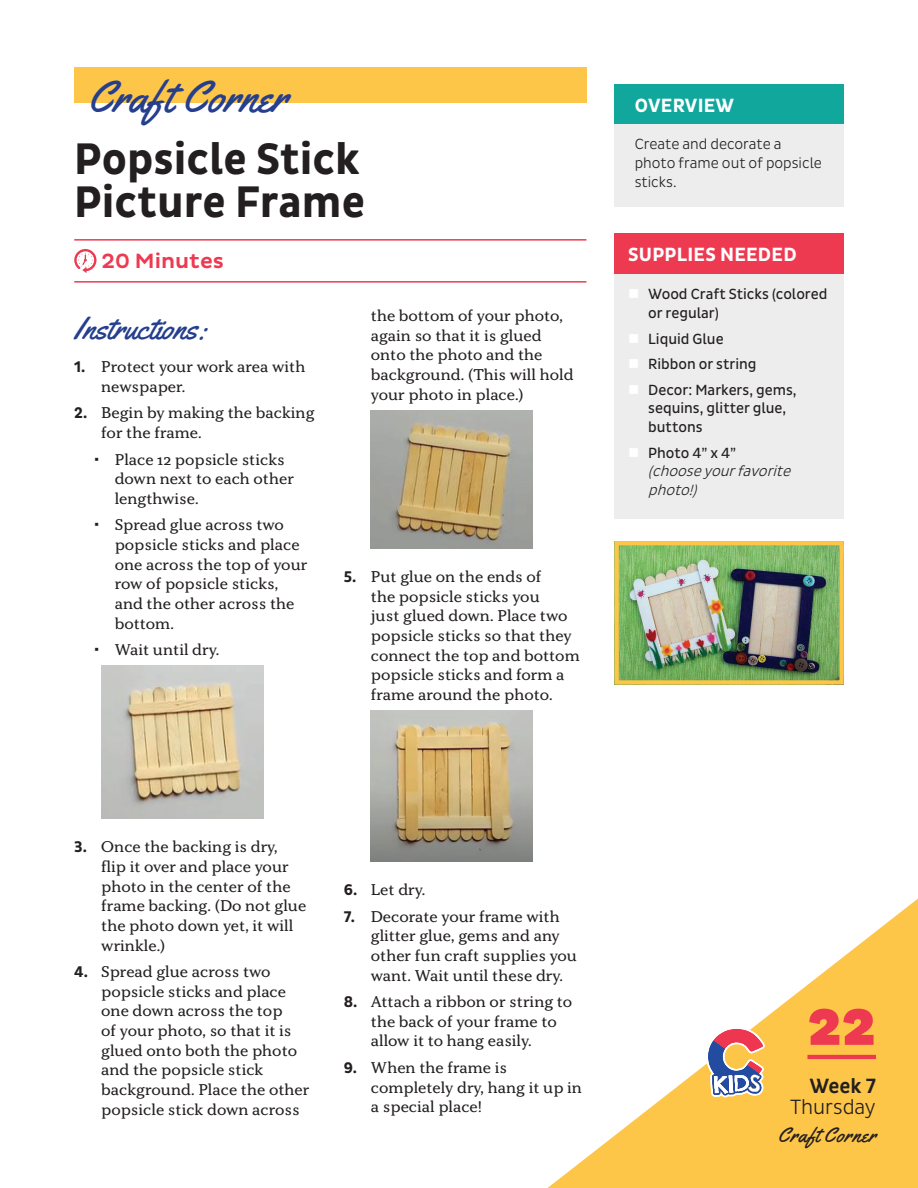
<style>
.page{position:relative;width:918px;height:1188px;background:#fff}
.page>*{position:absolute;margin:0;border:0;box-sizing:border-box;transform-origin:0 0}
.t1{font:900 52.5px "Pluto Sans";color:#ee3a51}
.t2{font:700 45px/43.5px "Pluto Sans Cond";color:#231f20}
.t3{font:45px "Yellowtail";color:#253f8e}
.t4{font:31.5px "Yellowtail";color:#253f8e}
.t5{font:21px "Yellowtail";letter-spacing:.03em;color:#231f20}
.t6{font:500 21px "Pluto Sans";color:#ee3a51}
.t7{font:300 21px "Pluto Sans Cond";letter-spacing:-.005em;color:#231f20}
.t8{font:500 21px "Pluto Sans Cond";color:#231f20}
.t9{font:700 19.5px "Pluto Sans Cond";letter-spacing:.015em;color:#fff}
.t10{font:15.75px/19.6px "Kopius";color:#231f20}
.t11{font:15px/18.8px "Pluto Sans Cond";color:#231f20}
.t12{font:300 15px/18.8px "Pluto Sans Cond";color:#231f20}
.t13{font:italic 300 15px/18.8px "Pluto Sans Cond";color:#231f20}
.s1{font-family:"Pluto Sans Cond";font-weight:700}
</style>
<div class="page">
<svg style="left:547px;top:898px;width:371px;height:290px"></svg>
<svg style="left:706px;top:1027px;width:59px;height:70px"></svg>
<hr style="left:807px;top:1055px;width:69px;height:4px;background:#ee3a51">
<div style="left:74px;top:68px;width:512px;height:35px;background:#fec648"></div>
<hr style="left:74px;top:239px;width:512px;height:2px;background:#ee3a51">
<hr style="left:74px;top:281px;width:512px;height:2px;background:#ee3a51">
<svg style="left:74px;top:249px;width:22px;height:24px"></svg>
<img style="left:101px;top:666px;width:162px;height:153px">
<img style="left:371px;top:410px;width:162px;height:139px">
<img style="left:371px;top:711px;width:162px;height:151px">
<div style="left:615px;top:84px;width:229px;height:41px;background:#12a79d"></div>
<div style="left:615px;top:125px;width:229px;height:82px;background:#ededee"></div>
<div style="left:615px;top:233px;width:229px;height:42px;background:#ee3a51"></div>
<div style="left:615px;top:275px;width:229px;height:67px;background:#ededee"></div>
<div style="left:615px;top:319px;width:229px;height:49px;background:#ededee"></div>
<div style="left:615px;top:344px;width:229px;height:49px;background:#ededee"></div>
<div style="left:615px;top:370px;width:229px;height:86px;background:#ededee"></div>
<div style="left:615px;top:433px;width:229px;height:86px;background:#ededee"></div>
<img style="left:620px;top:546px;width:219px;height:134px">
<div style="left:615px;top:541px;width:229px;height:144px;border:4px solid #fec648"></div>
<h2 class="t3" style="left:88px;top:68px;width:201px">Craft Corner</h2>
<h2 class="t2" style="left:74px;top:138px;width:292px">Popsicle Stick<br>Picture Frame</h2>
<h3 class="t6" style="left:102px;top:249px;width:124px">20 Minutes</h3>
<h3 class="t4" style="left:74px;top:309px;width:135px">Instructions:</h3>
<p class="t10" style="left:101px;top:357px;width:206px;text-indent:-27px"><span class="s1">1.</span> Protect your work area with newspaper.</p>
<p class="t10" style="left:101px;top:403px;width:215px;text-indent:-27px"><span class="s1">2.</span> Begin by making the backing for the frame.</p>
<p class="t10" style="left:115px;top:449px;width:181px">Place 12 popsicle sticks down next to each other lengthwise.</p>
<p class="t10" style="left:115px;top:515px;width:194px">Spread glue across two popsicle sticks and place one across the top of your row of popsicle sticks, and the other across the bottom.</p>
<p class="t10" style="left:115px;top:640px;width:106px">Wait until dry.</p>
<p class="t10" style="left:371px;top:306px;width:204px">the bottom of your photo, again so that it is glued onto the photo and the background. (This will hold your photo in place.)</p>
<p class="t10" style="left:371px;top:567px;width:210px;text-indent:-27px"><span class="s1">5.</span> Put glue on the ends of<br>the popsicle sticks you<br>just glued down. Place two popsicle sticks so that they connect the top and bottom popsicle sticks and form a frame around the photo.</p>
<p class="t9" style="left:635px;top:94px;width:101px">OVERVIEW</p>
<p class="t12" style="left:635px;top:135px;width:189px">Create and decorate a photo frame out of popsicle sticks.</p>
<p class="t9" style="left:628px;top:244px;width:170px">SUPPLIES NEEDED</p>
<p class="t11" style="left:648px;top:285px;width:181px">Wood Craft Sticks (colored or regular)</p>
<p class="t11" style="left:648px;top:326px;width:150px;line-height:25.5px">Liquid Glue<br>Ribbon or string<br>Decor: Markers, gems,</p>
<p class="t11" style="left:648px;top:399px;width:140px">sequins, glitter glue, buttons</p>
<p class="t11" style="left:648px;top:443px;width:89px">Photo 4” x 4”</p>
<p class="t13" style="left:648px;top:462px;width:148px">(chooseyourfavorite photo!)</p>
<p class="t10" style="left:101px;top:837px;width:207px;text-indent:-27px"><span class="s1">3.</span> Once the backing is dry, flip it over and place your photo in the center of the frame backing. (Do not glue the photo down yet, it will wrinkle.)</p>
<p class="t10" style="left:101px;top:962px;width:210px;text-indent:-27px"><span class="s1">4.</span> Spread glue across two popsicle sticks and place one down across the top<br>of your photo, so that it is glued onto both the photo and the popsicle stick background. Place the other popsicle stick down across</p>
<p class="t10" style="left:344px;top:880px;width:83px"><span class="s1">6.</span> Let dry.</p>
<p class="t10" style="left:371px;top:906px;width:208px;text-indent:-27px"><span class="s1">7.</span> Decorate your frame with glitter glue, gems and any other fun craft supplies you want. Wait until these dry.</p>
<p class="t10" style="left:371px;top:992px;width:203px;text-indent:-27px"><span class="s1">8.</span> Attach a ribbon or string to the back of your frame to allow it to hang easily.</p>
<p class="t10" style="left:371px;top:1058px;width:213px;text-indent:-27px"><span class="s1">9.</span> When the frame is completely dry, hang it up in a special place!</p>
<h1 class="t1" style="left:807px;top:997px;width:70px">22</h1>
<h3 class="t8" style="left:809px;top:1074px;width:68px">Week 7</h3>
<h3 class="t7" style="left:790px;top:1095px;width:87px">Thursday</h3>
<h3 class="t5" style="left:778px;top:1121px;width:100px">Craft Corner</h3>
</div>
